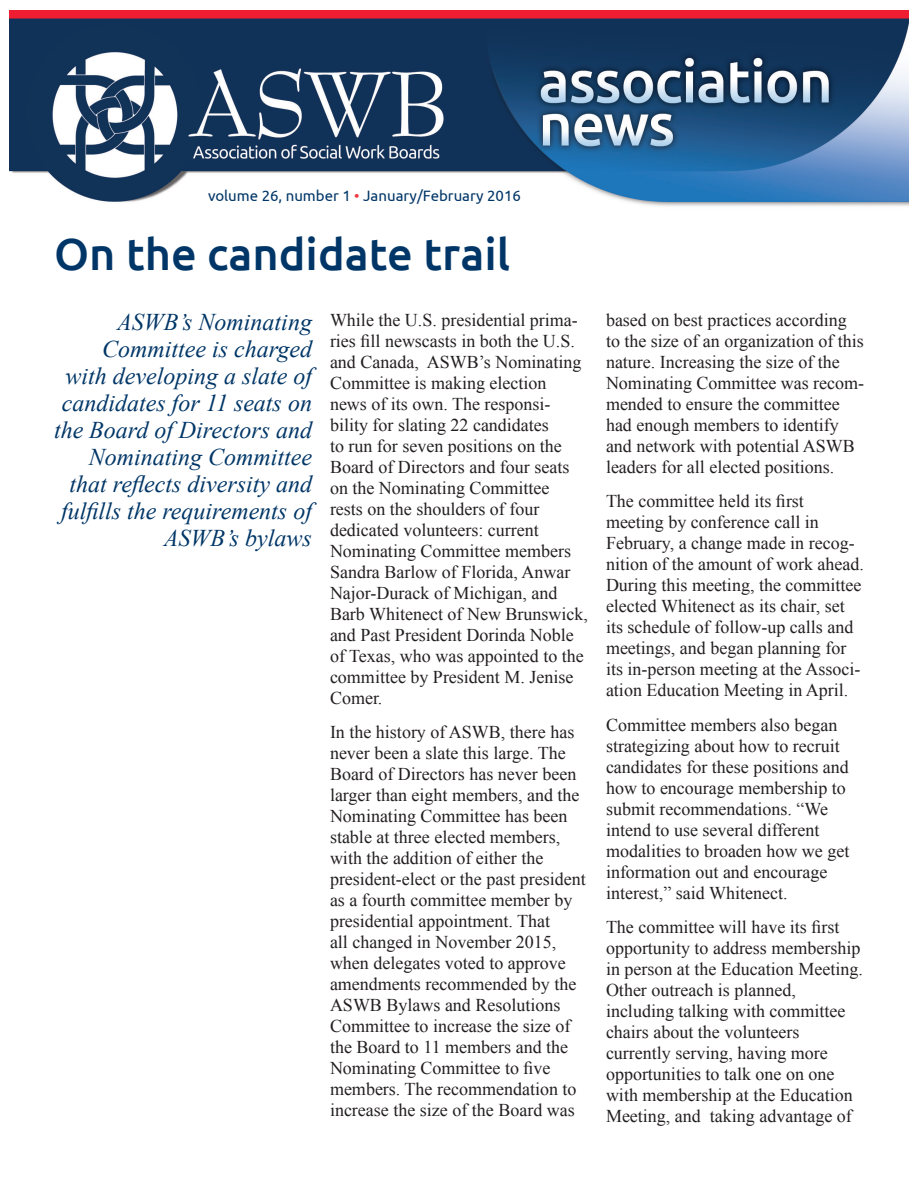
<style>
.page{position:relative;width:918px;height:1188px;background:#fff}
.page>*{position:absolute;margin:0;border:0;box-sizing:border-box;transform-origin:0 0}
.Headline{font:500 45px "Ubuntu";color:#003667}
.Subhead{font:italic 24px/27px "Times New Roman";color:#003667;text-align:right}
.t1{font:18px/21px "Times New Roman";color:#231f20}
.t2{font:15px "Ubuntu";color:#003667}
.s1{color:#ee3a41}
</style>
<div class="page">
<img style="left:9px;top:11px;width:900px;height:195px">
<p class="t2" style="left:208px;top:187px;width:314px">volume 26, number 1 <span class="s1">•</span> January/February 2016</p>
<p class="Headline" style="left:54px;top:226px;width:458px">On the candidate trail</p>
<p class="Subhead" style="left:54px;top:308px;width:260px">ASWB’s Nominating<br>Committee is charged<br>with developing a slate of candidates for 11 seats on the Board of Directors and<br>Nominating Committee that reflects diversity and fulfills the requirements of<br>ASWB’s bylaws</p>
<p class="t1" style="left:330px;top:309px;width:259px">While the U.S. presidential prima&shy;ries fill newscasts in both the U.S. and Canada, ASWB’s Nominating<br>Committee is making election<br>news of its own. The responsi&shy;bility for slating 22 candidates<br>to run for seven positions on the<br>Board of Directors and four seats on the Nominating Committee<br>rests on the shoulders of four dedicated volunteers: current<br>Nominating Committee members<br>Sandra Barlow of Florida, Anwar<br>Najor-Durack of Michigan, and<br>Barb Whitenect of New Brunswick, and Past President Dorinda Noble of Texas, who was appointed to the committee by President M. Jenise<br>Comer.</p>
<p class="t1" style="left:330px;top:721px;width:257px">In the history of ASWB, there has never been a slate this large. The<br>Board of Directors has never been larger than eight members, and the<br>Nominating Committee has been stable at three elected members, with the addition of either the president-elect or the past president as a fourth committee member by presidential appointment. That<br>all changed in November 2015, when delegates voted to approve amendments recommended by the<br>ASWB Bylaws and Resolutions<br>Committee to increase the size of the Board to 11 members and the<br>Nominating Committee to five members. The recommendation to increase the size of the Board was</p>
<p class="t1" style="left:606px;top:309px;width:260px">based on best practices according to the size of an organization of this nature. Increasing the size of the Nominating Committee was recom&shy;mended to ensure the committee had enough members to identify and network with potential ASWB leaders for all elected positions.</p>
<p class="t1" style="left:606px;top:490px;width:260px">The committee held its first meeting by conference call in February, a change made in recog&shy;nition of the amount of work ahead.<br>During this meeting, the committee elected Whitenect as its chair, set its schedule of follow-up calls and meetings, and began planning for its in-person meeting at the Associ&shy;ation Education Meeting in April.</p>
<p class="t1" style="left:606px;top:714px;width:245px">Committee members also began strategizing about how to recruit candidates for these positions and how to encourage membership to submit recommendations. “We intend to use several different modalities to broaden how we get information out and encourage interest,” said Whitenect.</p>
<p class="t1" style="left:606px;top:916px;width:258px">The committee will have its first opportunity to address membership in person at the Education Meeting.<br>Other outreach is planned, including talking with committee chairs about the volunteers currently serving, having more opportunities to talk one on one with membership at the Education<br>Meeting, and taking advantage of</p>
</div>
